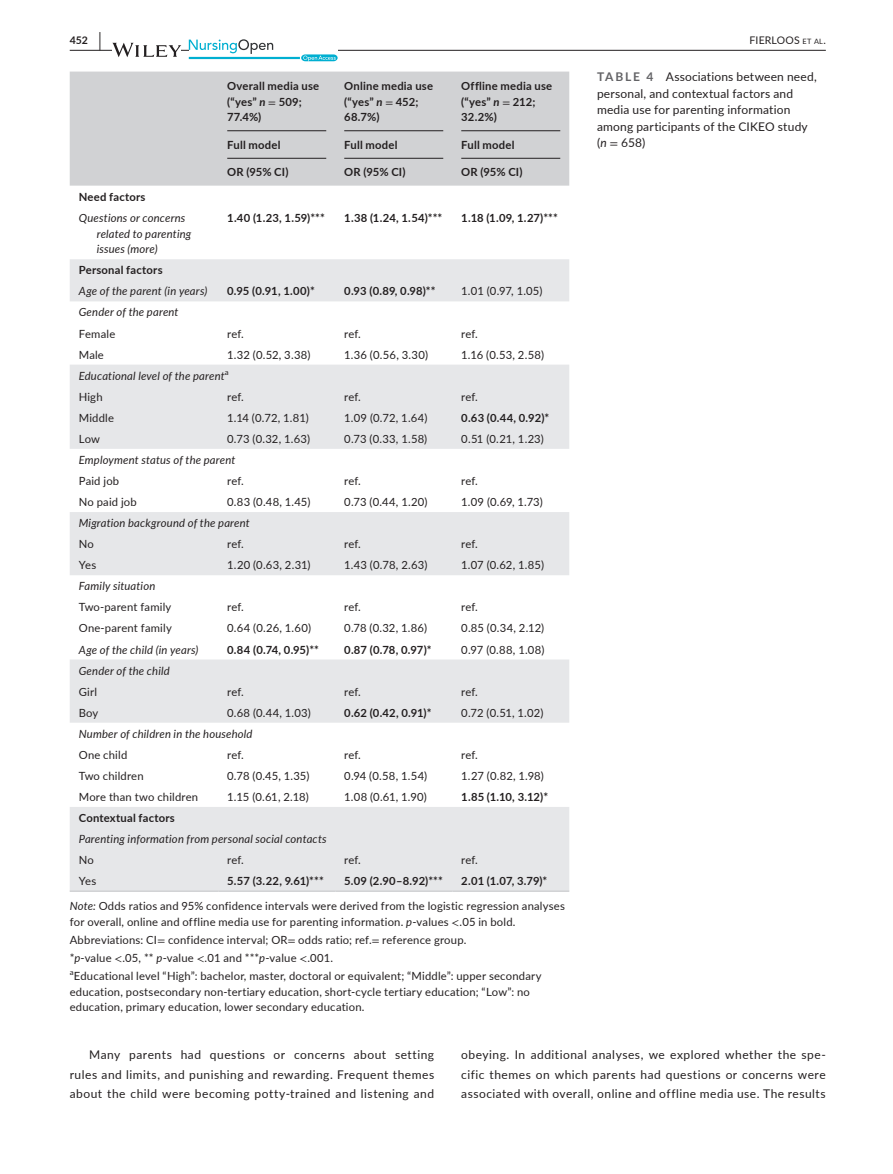
<style>
.page{position:relative;width:893px;height:1174px;background:#fff}
.page>*{position:absolute;margin:0;border:0;box-sizing:border-box;transform-origin:0 0}
.t1{font:12px/19.5px "Lato";letter-spacing:.02em;color:#231f20;text-align:justify}
.t2{font:11.25px/15.8px "Lato";letter-spacing:.015em;color:#231f20}
.t3{font:700 11.25px/15.8px "Lato";letter-spacing:.02em;color:#231f20}
.t4{font:italic 11.25px/15.8px "Lato";letter-spacing:.015em;color:#231f20}
.t5{font:10.5px "Lato";letter-spacing:.01em;color:#231f20}
.t6{font:700 10.5px "Lato";color:#231f20}
.t7{font:7.8px "Lato";color:#231f20}
.s1{font-size:19.5px}
.s2{font-size:7.35px}
.s3{font-style:italic}
.s4{font-family:"STIX";font-weight:400}
.s5{font-family:"STIX"}
.s6{font-weight:700;color:#636366}
</style>
<div class="page">
<hr style="left:70px;top:50px;width:756px;height:1px;background:#231f20">
<svg style="left:112px;top:43px;width:69px;height:14px"></svg>
<svg style="left:189px;top:39px;width:149px;height:22px"></svg>
<div style="left:70px;top:72px;width:499px;height:114px;background:#d1d2d4"></div>
<svg style="left:70px;top:259px;width:499px;height:631px;fill:#e6e7e9"></svg>
<hr style="left:70px;top:890px;width:148px;height:2px;background:#d1d2d4">
<hr style="left:218px;top:890px;width:117px;height:2px;background:#d1d2d4">
<hr style="left:335px;top:890px;width:117px;height:2px;background:#d1d2d4">
<hr style="left:452px;top:890px;width:117px;height:2px;background:#d1d2d4">
<hr style="left:227px;top:130px;width:99px;height:1px;background:#231f20">
<hr style="left:344px;top:130px;width:99px;height:1px;background:#231f20">
<hr style="left:461px;top:130px;width:99px;height:1px;background:#231f20">
<hr style="left:227px;top:158px;width:99px;height:1px;background:#231f20">
<hr style="left:344px;top:158px;width:99px;height:1px;background:#231f20">
<hr style="left:461px;top:158px;width:99px;height:1px;background:#231f20">
<p class="t6" style="left:70px;top:33px;width:33px">452 <span class="s1">|</span></p>
<p class="t5" style="left:749px;top:33px;width:78px">FIERLOOS <span class="s2">et al</span>.</p>
<p class="t3" style="left:227px;top:77px;width:93px">Overall media use (“yes” <span class="s3">n</span> <span class="s4">=</span> 509;<br>77.4%)</p>
<p class="t3" style="left:344px;top:77px;width:90px">Online media use (“yes” <span class="s3">n</span> <span class="s4">=</span> 452;<br>68.7%)</p>
<p class="t3" style="left:461px;top:77px;width:92px">Offline media use (“yes” <span class="s3">n</span> <span class="s4">=</span> 212;<br>32.2%)</p>
<p class="t3" style="left:227px;top:136px;width:55px">Full model</p>
<p class="t3" style="left:344px;top:136px;width:55px">Full model</p>
<p class="t3" style="left:461px;top:136px;width:55px">Full model</p>
<p class="t3" style="left:227px;top:164px;width:63px">OR (95% CI)</p>
<p class="t3" style="left:344px;top:164px;width:63px">OR (95% CI)</p>
<p class="t3" style="left:461px;top:164px;width:63px">OR (95% CI)</p>
<p class="t3" style="left:79px;top:188px;width:68px">Need factors</p>
<p class="t4" style="left:97px;top:209px;width:96px;text-indent:-18px">Questions or concerns related to parenting issues (more)</p>
<p class="t3" style="left:227px;top:209px;width:99px">1.40 (1.23, 1.59)***</p>
<p class="t3" style="left:344px;top:209px;width:100px">1.38 (1.24, 1.54)***</p>
<p class="t3" style="left:461px;top:209px;width:98px">1.18 (1.09, 1.27)***</p>
<p class="t3" style="left:79px;top:262px;width:85px">Personal factors</p>
<p class="t4" style="left:79px;top:283px;width:130px">Age of the parent (in years)</p>
<p class="t3" style="left:227px;top:283px;width:89px">0.95 (0.91, 1.00)*</p>
<p class="t3" style="left:344px;top:283px;width:93px">0.93 (0.89, 0.98)**</p>
<p class="t2" style="left:461px;top:283px;width:83px">1.01 (0.97, 1.05)</p>
<p class="t4" style="left:79px;top:304px;width:101px">Gender of the parent</p>
<p class="t2" style="left:79px;top:325px;width:38px">Female</p>
<p class="t2" style="left:227px;top:325px;width:18px">ref.</p>
<p class="t2" style="left:344px;top:325px;width:18px">ref.</p>
<p class="t2" style="left:461px;top:325px;width:18px">ref.</p>
<p class="t2" style="left:79px;top:346px;width:27px">Male</p>
<p class="t2" style="left:227px;top:346px;width:85px">1.32 (0.52, 3.38)</p>
<p class="t2" style="left:344px;top:346px;width:85px">1.36 (0.56, 3.30)</p>
<p class="t2" style="left:461px;top:346px;width:84px">1.16 (0.53, 2.58)</p>
<p class="t4" style="left:79px;top:367px;width:147px">Educational level of the parent</p>
<p class="t7" style="left:225px;top:366px;width:5px">a</p>
<p class="t2" style="left:79px;top:388px;width:25px">High</p>
<p class="t2" style="left:227px;top:388px;width:18px">ref.</p>
<p class="t2" style="left:344px;top:388px;width:18px">ref.</p>
<p class="t2" style="left:461px;top:388px;width:18px">ref.</p>
<p class="t2" style="left:79px;top:409px;width:37px">Middle</p>
<p class="t2" style="left:227px;top:409px;width:83px">1.14 (0.72, 1.81)</p>
<p class="t2" style="left:344px;top:409px;width:85px">1.09 (0.72, 1.64)</p>
<p class="t3" style="left:461px;top:409px;width:90px">0.63 (0.44, 0.92)*</p>
<p class="t2" style="left:79px;top:430px;width:23px">Low</p>
<p class="t2" style="left:227px;top:430px;width:84px">0.73 (0.32, 1.63)</p>
<p class="t2" style="left:344px;top:430px;width:85px">0.73 (0.33, 1.58)</p>
<p class="t2" style="left:461px;top:430px;width:84px">0.51 (0.21, 1.23)</p>
<p class="t4" style="left:79px;top:451px;width:158px">Employment status of the parent</p>
<p class="t2" style="left:79px;top:472px;width:42px">Paid job</p>
<p class="t2" style="left:227px;top:472px;width:18px">ref.</p>
<p class="t2" style="left:344px;top:472px;width:18px">ref.</p>
<p class="t2" style="left:461px;top:472px;width:18px">ref.</p>
<p class="t2" style="left:79px;top:493px;width:60px">No paid job</p>
<p class="t2" style="left:227px;top:493px;width:85px">0.83 (0.48, 1.45)</p>
<p class="t2" style="left:344px;top:493px;width:85px">0.73 (0.44, 1.20)</p>
<p class="t2" style="left:461px;top:493px;width:83px">1.09 (0.69, 1.73)</p>
<p class="t4" style="left:79px;top:515px;width:173px">Migration background of the parent</p>
<p class="t2" style="left:79px;top:536px;width:17px">No</p>
<p class="t2" style="left:227px;top:536px;width:18px">ref.</p>
<p class="t2" style="left:344px;top:536px;width:18px">ref.</p>
<p class="t2" style="left:461px;top:536px;width:18px">ref.</p>
<p class="t2" style="left:79px;top:557px;width:19px">Yes</p>
<p class="t2" style="left:227px;top:557px;width:85px">1.20 (0.63, 2.31)</p>
<p class="t2" style="left:344px;top:557px;width:85px">1.43 (0.78, 2.63)</p>
<p class="t2" style="left:461px;top:557px;width:84px">1.07 (0.62, 1.85)</p>
<p class="t4" style="left:79px;top:578px;width:78px">Family situation</p>
<p class="t2" style="left:79px;top:599px;width:94px">Two-parent family</p>
<p class="t2" style="left:227px;top:599px;width:18px">ref.</p>
<p class="t2" style="left:344px;top:599px;width:18px">ref.</p>
<p class="t2" style="left:461px;top:599px;width:18px">ref.</p>
<p class="t2" style="left:79px;top:620px;width:95px">One-parent family</p>
<p class="t2" style="left:227px;top:620px;width:85px">0.64 (0.26, 1.60)</p>
<p class="t2" style="left:344px;top:620px;width:84px">0.78 (0.32, 1.86)</p>
<p class="t2" style="left:461px;top:620px;width:85px">0.85 (0.34, 2.12)</p>
<p class="t4" style="left:79px;top:641px;width:121px">Age of the child (in years)</p>
<p class="t3" style="left:227px;top:641px;width:93px">0.84 (0.74, 0.95)**</p>
<p class="t3" style="left:344px;top:641px;width:89px">0.87 (0.78, 0.97)*</p>
<p class="t2" style="left:461px;top:641px;width:85px">0.97 (0.88, 1.08)</p>
<p class="t4" style="left:79px;top:662px;width:93px">Gender of the child</p>
<p class="t2" style="left:79px;top:683px;width:20px">Girl</p>
<p class="t2" style="left:227px;top:683px;width:18px">ref.</p>
<p class="t2" style="left:344px;top:683px;width:18px">ref.</p>
<p class="t2" style="left:461px;top:683px;width:18px">ref.</p>
<p class="t2" style="left:79px;top:704px;width:21px">Boy</p>
<p class="t2" style="left:227px;top:704px;width:85px">0.68 (0.44, 1.03)</p>
<p class="t3" style="left:344px;top:704px;width:89px">0.62 (0.42, 0.91)*</p>
<p class="t2" style="left:461px;top:704px;width:84px">0.72 (0.51, 1.02)</p>
<p class="t4" style="left:79px;top:725px;width:175px">Number of children in the household</p>
<p class="t2" style="left:79px;top:746px;width:50px">One child</p>
<p class="t2" style="left:227px;top:746px;width:18px">ref.</p>
<p class="t2" style="left:344px;top:746px;width:18px">ref.</p>
<p class="t2" style="left:461px;top:746px;width:18px">ref.</p>
<p class="t2" style="left:79px;top:767px;width:66px">Two children</p>
<p class="t2" style="left:227px;top:767px;width:84px">0.78 (0.45, 1.35)</p>
<p class="t2" style="left:344px;top:767px;width:84px">0.94 (0.58, 1.54)</p>
<p class="t2" style="left:461px;top:767px;width:84px">1.27 (0.82, 1.98)</p>
<p class="t2" style="left:79px;top:788px;width:121px">More than two children</p>
<p class="t2" style="left:227px;top:788px;width:83px">1.15 (0.61, 2.18)</p>
<p class="t2" style="left:344px;top:788px;width:84px">1.08 (0.61, 1.90)</p>
<p class="t3" style="left:461px;top:788px;width:88px">1.85 (1.10, 3.12)*</p>
<p class="t3" style="left:79px;top:809px;width:98px">Contextual factors</p>
<p class="t4" style="left:79px;top:830px;width:249px">Parenting information from personal social contacts</p>
<p class="t2" style="left:79px;top:851px;width:17px">No</p>
<p class="t2" style="left:227px;top:851px;width:18px">ref.</p>
<p class="t2" style="left:344px;top:851px;width:18px">ref.</p>
<p class="t2" style="left:461px;top:851px;width:18px">ref.</p>
<p class="t2" style="left:79px;top:873px;width:19px">Yes</p>
<p class="t3" style="left:227px;top:872px;width:98px">5.57 (3.22, 9.61)***</p>
<p class="t3" style="left:344px;top:872px;width:100px">5.09 (2.90–8.92)***</p>
<p class="t3" style="left:461px;top:872px;width:88px">2.01 (1.07, 3.79)*</p>
<p class="t2" style="left:70px;top:897px;width:497px"><span class="s3">Note:</span> Odds ratios and 95% confidence intervals were derived from the logistic regression analyses for overall, online and offline media use for parenting information. <span class="s3">p</span>-values <span class="s5">&lt;</span>.05 in bold.</p>
<p class="t2" style="left:70px;top:930px;width:398px;line-height:18px">Abbreviations: CI<span class="s5">=</span> confidence interval; OR<span class="s5">=</span> odds ratio; ref.<span class="s5">=</span> reference group. *<span class="s3">p</span>-value <span class="s5">&lt;</span>.05, ** <span class="s3">p</span>-value <span class="s5">&lt;</span>.01 and ***<span class="s3">p</span>-value <span class="s5">&lt;</span>.001.</p>
<p class="t7" style="left:70px;top:966px;width:5px">a</p>
<p class="t2" style="left:70px;top:967px;width:473px;text-indent:4px">Educational level “High”: bachelor, master, doctoral or equivalent; “Middle”: upper secondary education, postsecondary non-tertiary education, short-cycle tertiary education; “Low”: no education, primary education, lower secondary education.</p>
<p class="t1" style="left:597px;top:68px;width:221px;line-height:16.5px;text-align:left"><span class="s6">TABLE 4</span> Associations between need, personal, and contextual factors and media use for parenting information among participants of the CIKEO study (<span class="s3">n</span> <span class="s5">=</span> 658)</p>
<p class="t1" style="left:70px;top:1044px;width:366px;text-indent:20px">Many parents had questions or concerns about setting rules and limits, and punishing and rewarding. Frequent themes about the child were becoming potty-trained and listening and</p>
<p class="t1" style="left:461px;top:1044px;width:366px">obeying. In additional analyses, we explored whether the spe&shy;cific themes on which parents had questions or concerns were associated with overall, online and offline media use. The results</p>
</div>
